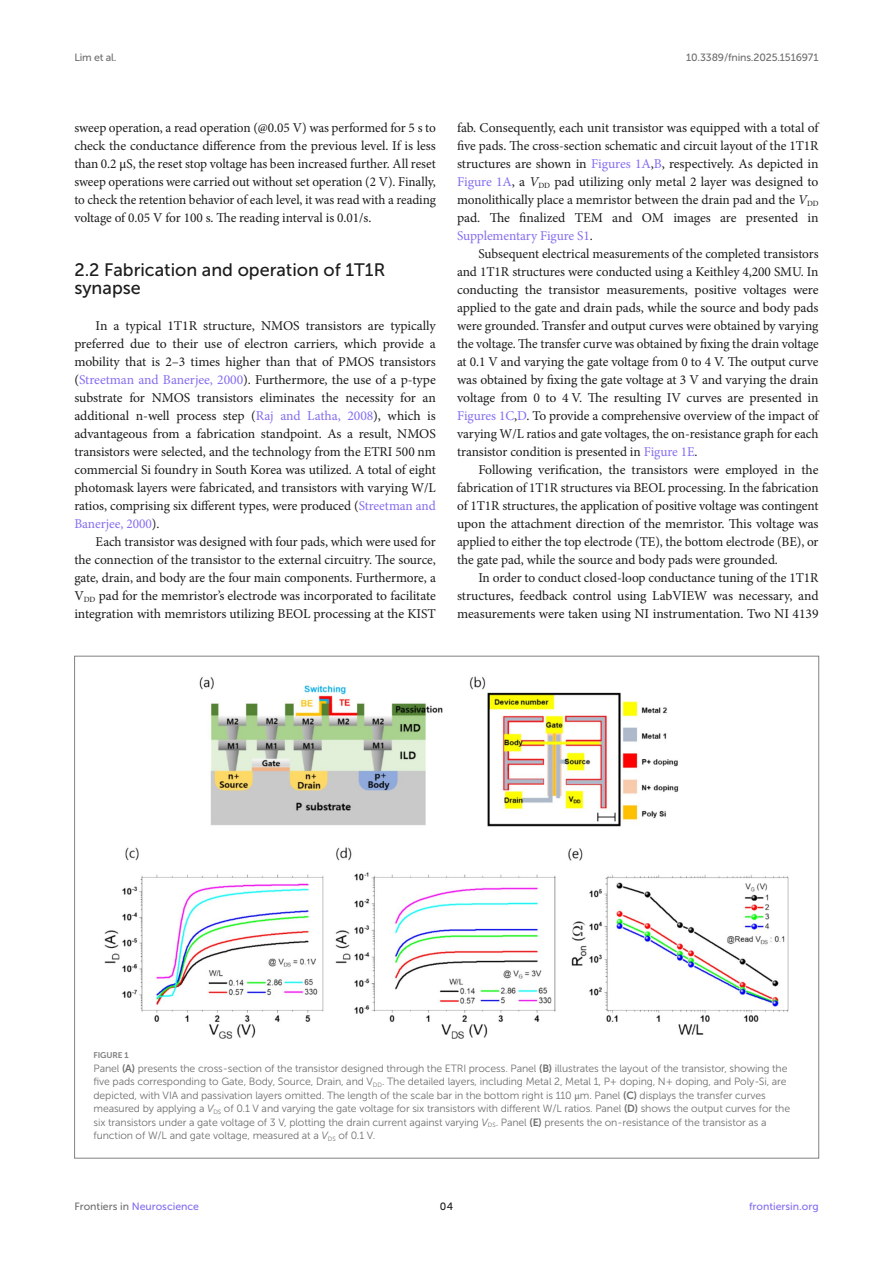
<style>
.page{position:relative;width:893px;height:1263px;background:#fff}
.page>*{position:absolute;margin:0;border:0;box-sizing:border-box;transform-origin:0 0}
.HEAD_2{font:18px/18px "Museo Sans 500";color:#1b1c1b}
.TEXT{font:13.5px/18px "Minion Pro";letter-spacing:-.005em;color:#1b1c1b;text-align:justify}
.FIG_LEG{font:10.5px/13.5px "Museo Sans 300";letter-spacing:-.01em;color:#706f70}
.t1{font:10.5px "Museo Sans 500";color:#856df0}
.t2{font:10.5px "Museo Sans 500";letter-spacing:-.015em;color:#706f70}
.t3{font:10.5px "Museo Sans 500";color:#1b1c1b}
.FIG_HD{font:8.25px "Museo Sans 700";letter-spacing:-.01em;color:#7e7f7f}
.s1{font-family:"STIX General"}
.s2{color:#856df0}
.s3{font-style:italic}
.s4{font-family:"Museo Sans 700"}
.s5{color:#706f70}
</style>
<div class="page">
<img style="left:104px;top:676px;width:685px;height:363px">
<p class="t2" style="left:74px;top:51px;width:43px">Lim et al.</p>
<p class="t2" style="left:686px;top:51px;width:134px">10.3389/fnins.2025.1516971</p>
<p class="TEXT" style="left:74px;top:119px;width:363px">sweep operation, a read operation (@0.05 V) was performed for 5 s to check the conductance difference from the previous level. If is less than 0.2 <span class="s1">μ</span>S, the reset stop voltage has been increased further. All reset sweep operations were carried out without set operation (2 V). Finally, to check the retention behavior of each level, it was read with a reading voltage of 0.05 V for 100 s. The reading interval is 0.01/s.</p>
<p class="HEAD_2" style="left:74px;top:261px;width:312px">2.2 Fabrication and operation of 1T1R synapse</p>
<p class="TEXT" style="left:74px;top:317px;width:363px;text-indent:21px">In a typical 1T1R structure, NMOS transistors are typically preferred due to their use of electron carriers, which provide a mobility that is 2–3 times higher than that of PMOS transistors (<span class="s2">Streetman and Banerjee, 2000</span>). Furthermore, the use of a p-type substrate for NMOS transistors eliminates the necessity for an additional n-well process step (<span class="s2">Raj and Latha, 2008</span>), which is advantageous from a fabrication standpoint. As a result, NMOS transistors were selected, and the technology from the ETRI 500 nm commercial Si foundry in South Korea was utilized. A total of eight photomask layers were fabricated, and transistors with varying W/L ratios, comprising six different types, were produced (<span class="s2">Streetman and Banerjee, 2000</span>).</p>
<p class="TEXT" style="left:74px;top:533px;width:363px;text-indent:21px">Each transistor was designed with four pads, which were used for the connection of the transistor to the external circuitry. The source, gate, drain, and body are the four main components. Furthermore, a V<sub>DD</sub> pad for the memristor’s electrode was incorporated to facilitate integration with memristors utilizing BEOL processing at the KIST</p>
<p class="TEXT" style="left:457px;top:119px;width:363px">fab. Consequently, each unit transistor was equipped with a total of five pads. The cross-section schematic and circuit layout of the 1T1R structures are shown in <span class="s2">Figures 1A</span>,<span class="s2">B</span>, respectively. As depicted in <span class="s2">Figure 1A</span>, a <span class="s3">V</span><sub>DD</sub> pad utilizing only metal 2 layer was designed to monolithically place a memristor between the drain pad and the <span class="s3">V</span><sub>DD </sub>pad. The finalized TEM and OM images are presented in <span class="s2">Supplementary Figure S1</span>.</p>
<p class="TEXT" style="left:457px;top:245px;width:363px;text-indent:21px">Subsequent electrical measurements of the completed transistors and 1T1R structures were conducted using a Keithley 4,200 SMU. In conducting the transistor measurements, positive voltages were applied to the gate and drain pads, while the source and body pads were grounded. Transfer and output curves were obtained by varying the voltage. The transfer curve was obtained by fixing the drain voltage at 0.1 V and varying the gate voltage from 0 to 4 V. The output curve was obtained by fixing the gate voltage at 3 V and varying the drain voltage from 0 to 4 V. The resulting IV curves are presented in <span class="s2">Figures 1C</span>,<span class="s2">D</span>. To provide a comprehensive overview of the impact of varying W/L ratios and gate voltages, the on-resistance graph for each transistor condition is presented in <span class="s2">Figure 1E</span>.</p>
<p class="TEXT" style="left:457px;top:461px;width:363px;text-indent:21px">Following verification, the transistors were employed in the fabrication of 1T1R structures via BEOL processing. In the fabrication of 1T1R structures, the application of positive voltage was contingent upon the attachment direction of the memristor. This voltage was applied to either the top electrode (TE), the bottom electrode (BE), or the gate pad, while the source and body pads were grounded.</p>
<p class="TEXT" style="left:457px;top:569px;width:363px;text-indent:21px">In order to conduct closed-loop conductance tuning of the 1T1R structures, feedback control using LabVIEW was necessary, and measurements were taken using NI instrumentation. Two NI 4139</p>
<p class="FIG_HD" style="left:94px;top:1051px;width:37px">FIGURE 1</p>
<p class="FIG_LEG" style="left:94px;top:1061px;width:698px">Panel <span class="s4">(A)</span> presents the cross-section of the transistor designed through the ETRI process. Panel <span class="s4">(B)</span> illustrates the layout of the transistor, showing the five pads corresponding to Gate, Body, Source, Drain, and V<sub>DD</sub>. The detailed layers, including Metal 2, Metal 1, P+ doping, N+ doping, and Poly-Si, are depicted, with VIA and passivation layers omitted. The length of the scale bar in the bottom right is 110 <span class="s1">μ</span>m. Panel <span class="s4">(C)</span> displays the transfer curves measured by applying a <span class="s3">V</span><sub>DS</sub> of 0.1 V and varying the gate voltage for six transistors with different W/L ratios. Panel <span class="s4">(D)</span> shows the output curves for the six transistors under a gate voltage of 3 V, plotting the drain current against varying <span class="s3">V</span><sub>DS</sub>. Panel <span class="s4">(E)</span> presents the on-resistance of the transistor as a function of W/L and gate voltage, measured at a <span class="s3">V</span><sub>DS</sub> of 0.1 V.</p>
<p class="t1" style="left:74px;top:1200px;width:126px"><span class="s5">Frontiers in</span> Neuroscience</p>
<p class="t3" style="left:440px;top:1200px;width:15px">04</p>
<p class="t1" style="left:749px;top:1200px;width:71px">frontiersin.org</p>
</div>
